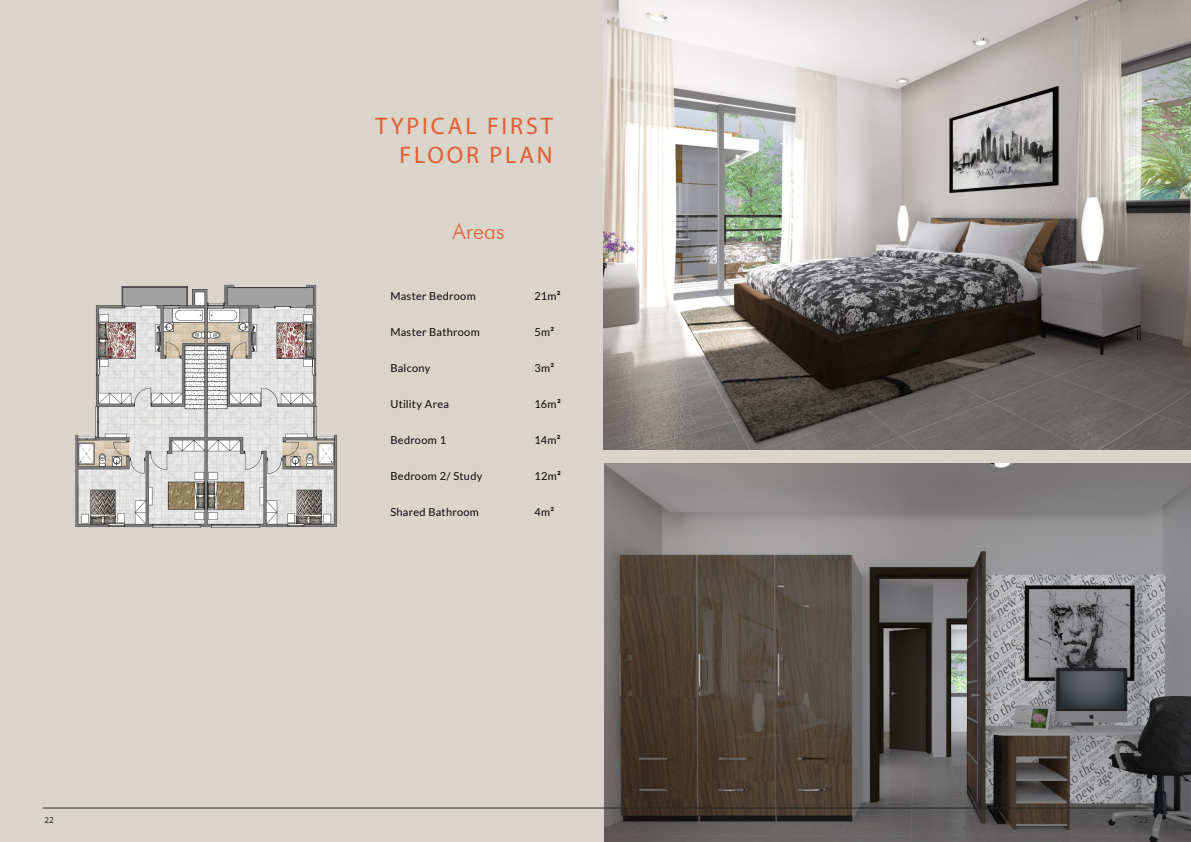
<style>
.page{position:relative;width:1191px;height:842px;background:#d9d5cb}
.page>*{position:absolute;margin:0;border:0;box-sizing:border-box;transform-origin:0 0}
.Pull_Text_-_Align_Ri{font:24px "Myriad Pro";letter-spacing:.12em;color:#e45c32}
.t1{font:300 22px "Futura BT";letter-spacing:.01em;color:#e55c35}
.Normal_right_align{font:11px "Lato";letter-spacing:.025em;color:#0a0608}
.t2{font:9px "Myriad Pro";color:#262825}
.s1{font-weight:700}
</style>
<div class="page">
<img style="left:604px;top:464px;width:587px;height:378px">
<hr style="left:43px;top:808px;width:552px;height:1px;background:#262825">
<hr style="left:595px;top:808px;width:553px;height:1px;background:#262825">
<img style="left:604px;top:0;width:587px;height:449px">
<img style="left:75px;top:284px;width:262px;height:244px">
<p class="Pull_Text_-_Align_Ri" style="left:375px;top:111px;width:179px">TYPICAL FIRST</p>
<p class="Pull_Text_-_Align_Ri" style="left:399px;top:140px;width:155px">FLOOR PLAN</p>
<p class="t1" style="left:452px;top:218px;width:54px">Areas</p>
<p class="Normal_right_align" style="left:390px;top:290px;width:87px">Master Bedroom</p>
<p class="Normal_right_align" style="left:534px;top:290px;width:27px">21m<span class="s1">²</span></p>
<p class="Normal_right_align" style="left:390px;top:326px;width:91px">Master Bathroom</p>
<p class="Normal_right_align" style="left:534px;top:326px;width:21px">5m<span class="s1">²</span></p>
<p class="Normal_right_align" style="left:390px;top:362px;width:41px">Balcony</p>
<p class="Normal_right_align" style="left:534px;top:362px;width:21px">3m<span class="s1">²</span></p>
<p class="Normal_right_align" style="left:390px;top:398px;width:60px">Utility Area</p>
<p class="Normal_right_align" style="left:534px;top:398px;width:28px">16m<span class="s1">²</span></p>
<p class="Normal_right_align" style="left:390px;top:434px;width:57px">Bedroom 1</p>
<p class="Normal_right_align" style="left:534px;top:434px;width:27px">14m<span class="s1">²</span></p>
<p class="Normal_right_align" style="left:390px;top:470px;width:93px">Bedroom 2/ Study</p>
<p class="Normal_right_align" style="left:534px;top:470px;width:28px">12m<span class="s1">²</span></p>
<p class="Normal_right_align" style="left:390px;top:506px;width:90px">Shared Bathroom</p>
<p class="Normal_right_align" style="left:534px;top:506px;width:21px">4m<span class="s1">²</span></p>
<p class="t2" style="left:44px;top:814px;width:11px">22</p>
<p class="t2" style="left:1139px;top:814px;width:11px">23</p>
</div>
